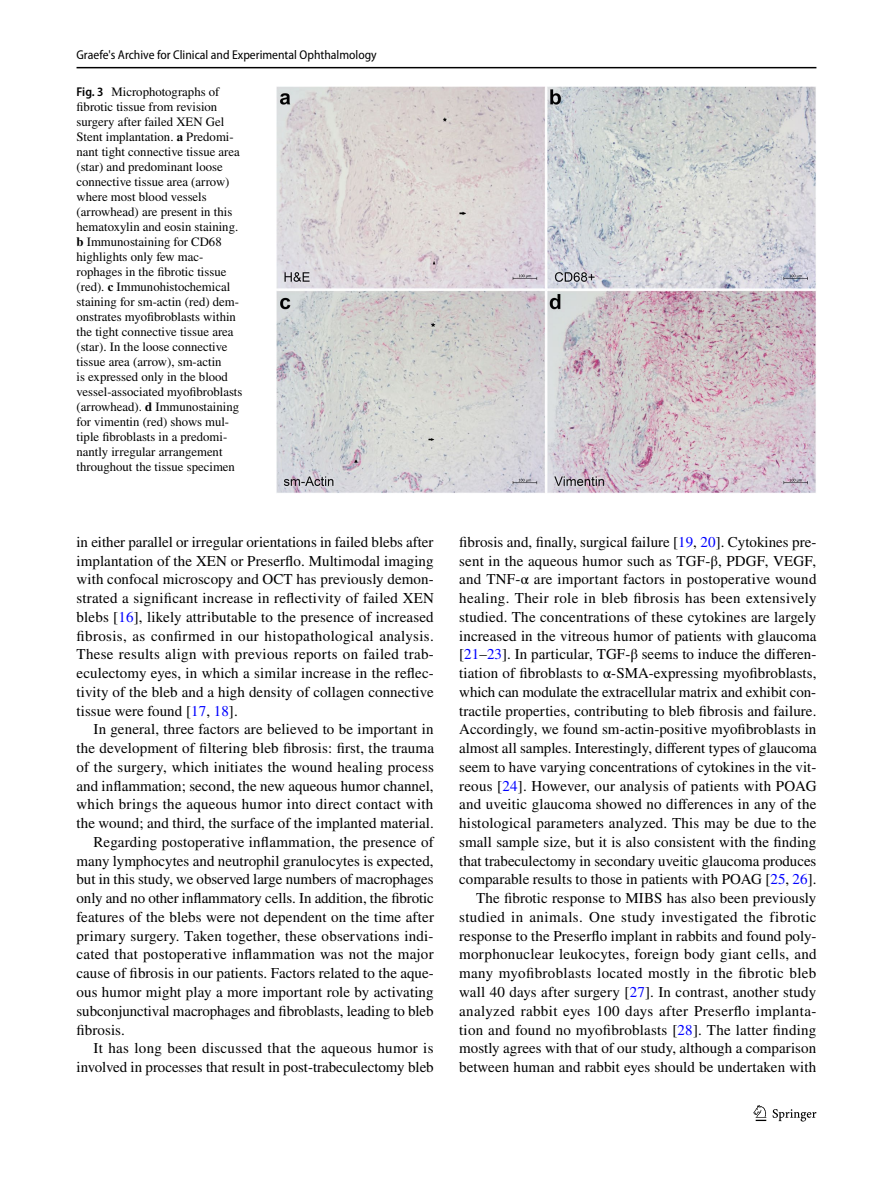
<style>
.page{position:relative;width:893px;height:1187px;background:#fff}
.page>*{position:absolute;margin:0;border:0;box-sizing:border-box;transform-origin:0 0}
.t1{font:15px/18.8px "STIX";letter-spacing:.005em;color:#000;text-align:justify}
.t2{font:12.75px/15px "STIX";color:#000}
.t3{font:semi-condensed 12.75px "Myriad Pro";color:#000}
.s1{font-family:"Myriad Pro";font-weight:600;font-stretch:semi-condensed}
.s2{font-weight:700}
.s3{color:#00f}
</style>
<div class="page">
<hr style="left:77px;top:67px;width:739px;height:1px;background:#000">
<svg style="left:753px;top:1105px;width:13px;height:15px"></svg>
<svg style="left:773px;top:1109px;width:43px;height:12px"></svg>
<img style="left:276px;top:87px;width:540px;height:406px">
<p class="t3" style="left:77px;top:48px;width:302px">Graefe's Archive for Clinical and Experimental Ophthalmology</p>
<p class="t2" style="left:77px;top:85px;width:167px"><span class="s1">Fig. 3</span> Microphotographs of fibrotic tissue from revision surgery after failed XEN Gel<br>Stent implantation. <span class="s2">a</span> Predomi&shy;nant tight connective tissue area (star) and predominant loose connective tissue area (arrow) where most blood vessels (arrowhead) are present in this hematoxylin and eosin staining. <span class="s2">b</span> Immunostaining for CD68 highlights only few mac&shy;rophages in the fibrotic tissue (red). <span class="s2">c</span> Immunohistochemical staining for sm-actin (red) dem&shy;onstrates myofibroblasts within the tight connective tissue area (star). In the loose connective tissue area (arrow), sm-actin<br>is expressed only in the blood vessel-associated myofibroblasts (arrowhead). <span class="s2">d</span> Immunostaining for vimentin (red) shows mul&shy;tiple fibroblasts in a predomi&shy;nantly irregular arrangement throughout the tissue specimen</p>
<p class="t1" style="left:77px;top:533px;width:359px">in either parallel or irregular orientations in failed blebs after implantation of the XEN or Preserflo. Multimodal imaging with confocal microscopy and OCT has previously demon&shy;strated a significant increase in reflectivity of failed XEN blebs [<span class="s3">16</span>], likely attributable to the presence of increased fibrosis, as confirmed in our histopathological analysis.<br>These results align with previous reports on failed trab&shy;eculectomy eyes, in which a similar increase in the reflec&shy;tivity of the bleb and a high density of collagen connective tissue were found [<span class="s3">17</span>, <span class="s3">18</span>].</p>
<p class="t1" style="left:94px;top:721px;width:342px">In general, three factors are believed to be important in</p>
<p class="t1" style="left:77px;top:739px;width:359px">the development of filtering bleb fibrosis: first, the trauma</p>
<p class="t1" style="left:77px;top:758px;width:359px">of the surgery, which initiates the wound healing process</p>
<p class="t1" style="left:77px;top:777px;width:359px">and inflammation; second, the new aqueous humor channel,</p>
<p class="t1" style="left:77px;top:796px;width:358px">which brings the aqueous humor into direct contact with</p>
<p class="t1" style="left:77px;top:814px;width:359px">the wound; and third, the surface of the implanted material.</p>
<p class="t1" style="left:94px;top:833px;width:342px">Regarding postoperative inflammation, the presence of</p>
<p class="t1" style="left:77px;top:852px;width:359px">many lymphocytes and neutrophil granulocytes is expected,</p>
<p class="t1" style="left:77px;top:871px;width:358px">but in this study, we observed large numbers of macrophages</p>
<p class="t1" style="left:77px;top:889px;width:359px">only and no other inflammatory cells. In addition, the fibrotic</p>
<p class="t1" style="left:77px;top:908px;width:359px">features of the blebs were not dependent on the time after</p>
<p class="t1" style="left:77px;top:927px;width:359px">primary surgery. Taken together, these observations indi-</p>
<p class="t1" style="left:77px;top:946px;width:359px">cated that postoperative inflammation was not the major</p>
<p class="t1" style="left:77px;top:964px;width:359px">cause of fibrosis in our patients. Factors related to the aque-</p>
<p class="t1" style="left:77px;top:983px;width:359px">ous humor might play a more important role by activating</p>
<p class="t1" style="left:77px;top:1002px;width:359px">subconjunctival macrophages and fibroblasts, leading to bleb</p>
<p class="t1" style="left:77px;top:1021px;width:50px">fibrosis.</p>
<p class="t1" style="left:94px;top:1039px;width:341px">It has long been discussed that the aqueous humor is</p>
<p class="t1" style="left:77px;top:1058px;width:359px">involved in processes that result in post-trabeculectomy bleb</p>
<p class="t1" style="left:459px;top:533px;width:359px;text-align:right">fibrosis and, finally, surgical failure [<span class="s3">19</span>, <span class="s3">20</span>]. Cytokines pre&shy;sent in the aqueous humor such as TGF-β, PDGF, VEGF, and TNF-α are important factors in postoperative wound healing. Their role in bleb fibrosis has been extensively studied. The concentrations of these cytokines are largely increased in the vitreous humor of patients with glaucoma [<span class="s3">21</span>–<span class="s3">23</span>]. In particular, TGF-β seems to induce the differen&shy;tiation of fibroblasts to α-SMA-expressing myofibroblasts, which can modulate the extracellular matrix and exhibit con&shy;tractile properties, contributing to bleb fibrosis and failure.<br>Accordingly, we found sm-actin-positive myofibroblasts in almost all samples. Interestingly, different types of glaucoma seem to have varying concentrations of cytokines in the vit&shy;reous [<span class="s3">24</span>]. However, our analysis of patients with POAG and uveitic glaucoma showed no differences in any of the histological parameters analyzed. This may be due to the small sample size, but it is also consistent with the finding that trabeculectomy in secondary uveitic glaucoma produces comparable results to those in patients with POAG [<span class="s3">25</span>, <span class="s3">26</span>].<br>The fibrotic response to MIBS has also been previously studied in animals. One study investigated the fibrotic response to the Preserflo implant in rabbits and found poly&shy;morphonuclear leukocytes, foreign body giant cells, and many myofibroblasts located mostly in the fibrotic bleb wall 40 days after surgery [<span class="s3">27</span>]. In contrast, another study analyzed rabbit eyes 100 days after Preserflo implanta&shy;tion and found no myofibroblasts [<span class="s3">28</span>]. The latter finding mostly agrees with that of our study, although a comparison between human and rabbit eyes should be undertaken with</p>
</div>
